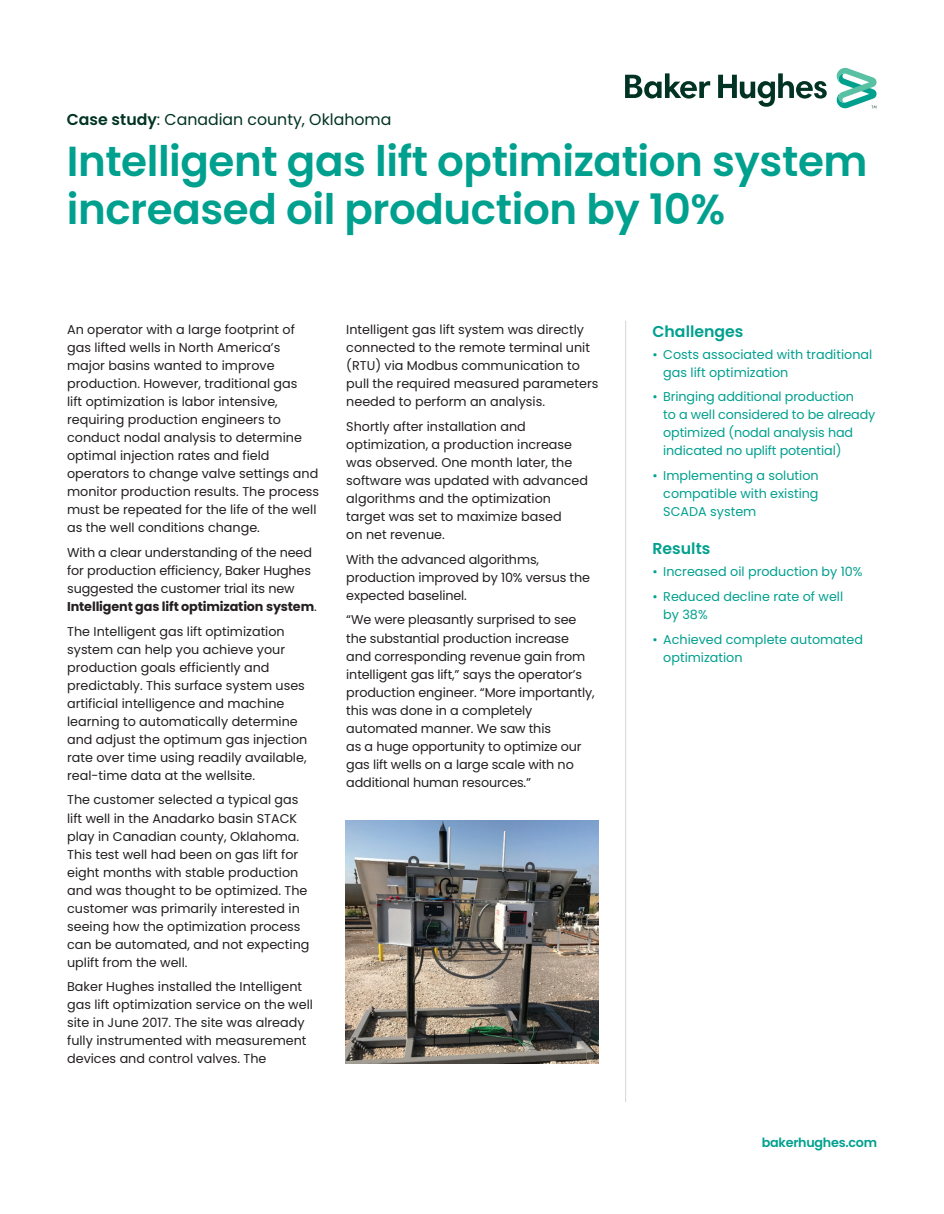
<style>
.page{position:relative;width:944px;height:1214px;background:#fff}
.page>*{position:absolute;margin:0;border:0;box-sizing:border-box;transform-origin:0 0}
.t1{font:600 42px/48px "Poppins";letter-spacing:-.01em;color:#00a08f}
.t2{font:15.75px "Poppins";color:#003323}
.t3{font:600 15.75px "Poppins";color:#00a08f}
.t4{font:12.75px/18px "Poppins";color:#231f20}
.t5{font:12.75px/18px "Poppins";color:#00a08f}
.t6{font:600 12.75px "Poppins";letter-spacing:-.02em;color:#00a08f}
.s1{font-weight:600}
.s2{font-weight:700}
</style>
<div class="page">
<img style="left:346px;top:820px;width:252px;height:243px">
<hr style="left:625px;top:320px;width:1px;height:782px;background:#d9dadc">
<svg style="left:625px;top:67px;width:252px;height:42px"></svg>
<p class="t2" style="left:67px;top:110px;width:326px"><span class="s1">Case study</span>: Canadian county, Oklahoma</p>
<h1 class="t1" style="left:67px;top:138px;width:802px">Intelligent gas lift optimization system increased oil production by 10%</h1>
<p class="t4" style="left:67px;top:320px;width:253px">An operator with a large footprint of gas lifted wells in North America’s major basins wanted to improve production. However, traditional gas<br>lift optimization is labor intensive, requiring production engineers to conduct nodal analysis to determine optimal injection rates and field operators to change valve settings and monitor production results. The process must be repeated for the life of the well as the well conditions change.</p>
<p class="t4" style="left:67px;top:543px;width:251px">With a clear understanding of the need for production efficiency, Baker Hughes suggested the customer trial its new <span class="s2">Intelligent gas lift optimization system</span>.</p>
<p class="t4" style="left:67px;top:622px;width:242px">The Intelligent gas lift optimization system can help you achieve your production goals efficiently and predictably. This surface system uses artificial intelligence and machine learning to automatically determine and adjust the optimum gas injection rate over time using readily available, real-time data at the wellsite.</p>
<p class="t4" style="left:67px;top:791px;width:244px">The customer selected a typical gas lift well in the Anadarko basin STACK play in Canadian county, Oklahoma.<br>This test well had been on gas lift for eight months with stable production and was thought to be optimized. The customer was primarily interested in seeing how the optimization process can be automated, and not expecting uplift from the well.</p>
<p class="t4" style="left:67px;top:978px;width:247px">Baker Hughes installed the Intelligent gas lift optimization service on the well site in June 2017. The site was already fully instrumented with measurement devices and control valves. The</p>
<p class="t4" style="left:346px;top:321px;width:254px">Intelligent gas lift system was directly connected to the remote terminal unit (RTU) via Modbus communication to pull the required measured parameters needed to perform an analysis.</p>
<p class="t4" style="left:346px;top:417px;width:243px">Shortly after installation and optimization, a production increase was observed. One month later, the software was updated with advanced algorithms and the optimization target was set to maximize based<br>on net revenue.</p>
<p class="t4" style="left:346px;top:550px;width:245px">With the advanced algorithms, production improved by 10% versus the expected baselinel.</p>
<p class="t4" style="left:346px;top:611px;width:250px">“We were pleasantly surprised to see the substantial production increase and corresponding revenue gain from intelligent gas lift,” says the operator’s production engineer. “More importantly, this was done in a completely automated manner. We saw this<br>as a huge opportunity to optimize our gas lift wells on a large scale with no additional human resources.”</p>
<p class="t3" style="left:652px;top:322px;width:93px">Challenges</p>
<p class="t5" style="left:663px;top:345px;width:210px;text-indent:-11px">• Costs associated with traditional gas lift optimization</p>
<p class="t5" style="left:663px;top:388px;width:214px;text-indent:-11px">• Bringing additional production<br>to a well considered to be already optimized (nodal analysis had indicated no uplift potential)</p>
<p class="t5" style="left:663px;top:467px;width:157px;text-align:justify;text-indent:-11px">• Implementing a solution compatible with existing SCADA system</p>
<p class="t3" style="left:652px;top:540px;width:59px">Results</p>
<p class="t5" style="left:652px;top:562px;width:212px">• Increased oil production by 10%</p>
<p class="t5" style="left:663px;top:587px;width:181px;text-indent:-11px">• Reduced decline rate of well by 38%</p>
<p class="t5" style="left:663px;top:630px;width:201px;text-indent:-11px">• Achieved complete automated optimization</p>
<p class="t6" style="left:761px;top:1135px;width:117px">bakerhughes.com</p>
</div>
